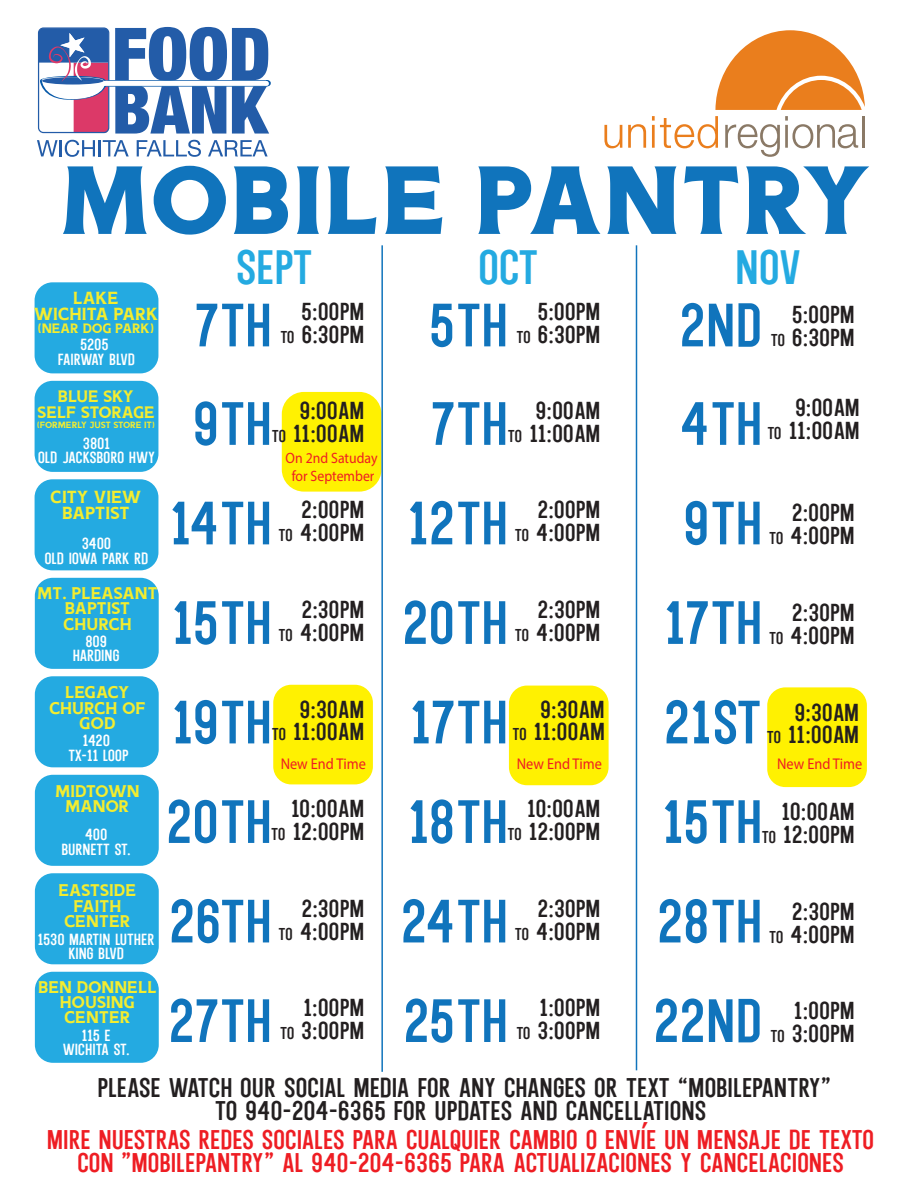
<style>
.page{position:relative;width:918px;height:1188px;background:#fff}
.page>*{position:absolute;margin:0;border:0;box-sizing:border-box;transform-origin:0 0}
.t1{font:96px "Neilvard Semibold One";letter-spacing:-.01em;color:#1074bc}
.t2{font:59.7px/99.4px "Neilvard Three";letter-spacing:-.02em;color:#1074bc}
.t3{font:48px "Neilvard Three";letter-spacing:-.02em;color:#24aae1}
.t4{font:26.85px/22.8px "Neilvard Three";letter-spacing:-.02em;color:#ee1d23;text-align:center}
.t5{font:26.85px/22.8px "Neilvard Three";letter-spacing:-.02em;color:#231f20;text-align:center}
.t6{font:24.45px/23px "Neilvard Three";letter-spacing:-.01em;color:#231f20;text-align:right}
.t7{font:17.4px/16px "Neilvard One";letter-spacing:-.02em;color:#f4ed2f;text-align:center}
.t8{font:16.8px/15.3px "Neilvard One";letter-spacing:-.01em;color:#f4ed2f;text-align:center}
.t9{font:16.5px/16px "Neilvard One";letter-spacing:-.02em;color:#f4ed2f;text-align:center}
.t10{font:16.05px/14.4px "Neilvard Three";letter-spacing:-.02em;color:#fff;text-align:center}
.t11{font:15.6px "Myriad Pro";color:#ee1d23;scale:.92 1}
.t12{font:15px/18px "Myriad Pro";color:#ee1d23;text-align:center;scale:.92 1}
.t13{font:13.5px "Neilvard One";letter-spacing:-.02em;color:#f4ed2f}
.t14{font:9px "Neilvard One";letter-spacing:-.02em;color:#f4ed2f}
.s1{font-size:17.1px}
</style>
<div class="page">
<div style="left:273px;top:685px;width:100px;height:99px;background:#fff101;border-radius:18px"></div>
<div style="left:509px;top:686px;width:100px;height:99px;background:#fff101;border-radius:18px"></div>
<div style="left:282px;top:392px;width:99px;height:100px;background:#fff101;border-radius:22px"></div>
<div style="left:767px;top:687px;width:100px;height:100px;background:#fff101;border-radius:18px"></div>
<div style="left:35px;top:479px;width:123px;height:91px;background:#24aae1;border-radius:18px"></div>
<div style="left:35px;top:381px;width:123px;height:91px;background:#24aae1;border-radius:18px"></div>
<div style="left:35px;top:873px;width:124px;height:91px;background:#24aae1;border-radius:18px"></div>
<div style="left:35px;top:775px;width:124px;height:91px;background:#24aae1;border-radius:18px"></div>
<div style="left:35px;top:972px;width:124px;height:91px;background:#24aae1;border-radius:18px"></div>
<div style="left:35px;top:578px;width:124px;height:91px;background:#24aae1;border-radius:18px"></div>
<div style="left:35px;top:676px;width:124px;height:91px;background:#24aae1;border-radius:18px"></div>
<svg style="left:37px;top:140px;width:92px;height:17px"></svg>
<svg style="left:137px;top:140px;width:64px;height:17px"></svg>
<svg style="left:208px;top:140px;width:60px;height:16px"></svg>
<svg style="left:38px;top:27px;width:233px;height:107px"></svg>
<svg style="left:715px;top:30px;width:150px;height:80px"></svg>
<svg style="left:604px;top:125px;width:18px;height:23px"></svg>
<svg style="left:628px;top:124px;width:18px;height:24px"></svg>
<svg style="left:652px;top:116px;width:66px;height:32px"></svg>
<svg style="left:725px;top:116px;width:133px;height:41px"></svg>
<hr style="left:862px;top:116px;width:3px;height:32px;background:#8a7966">
<hr style="left:381px;top:245px;width:2px;height:827px;background:#1074bc">
<hr style="left:636px;top:245px;width:1px;height:825px;background:#1074bc">
<div style="left:35px;top:282px;width:123px;height:91px;background:#24aae1;border-radius:18px"></div>
<h1 class="t1" style="left:58px;top:130px;width:817px">MOBILE PANTRY</h1>
<h3 class="t3" style="left:235px;top:236px;width:80px">SEPT</h3>
<h3 class="t3" style="left:478px;top:236px;width:63px">OCT</h3>
<h3 class="t3" style="left:735px;top:236px;width:69px">NOV</h3>
<p class="t7" style="left:33px;top:289px;width:127px">LAKE<br>WICHITA PARK</p>
<p class="t13" style="left:38px;top:318px;width:118px">(NEAR DOG PARK)</p>
<p class="t10" style="left:58px;top:337px;width:79px">5205<br>FAIRWAY BLVD</p>
<p class="t9" style="left:37px;top:388px;width:119px">BLUE SKY<br>SELF STORAGE</p>
<p class="t14" style="left:37px;top:419px;width:119px">(FORMERLY JUST STORE IT)</p>
<p class="t10" style="left:38px;top:435px;width:119px">3801<br>OLD JACKSBORO HWY</p>
<p class="t7" style="left:50px;top:489px;width:93px">CITY VIEW<br>BAPTIST</p>
<p class="t10" style="left:44px;top:536px;width:106px">3400<br>OLD IOWA PARK RD</p>
<p class="t8" style="left:37px;top:585px;width:122px">MT. PLEASANT<br>BAPTIST<br>CHURCH</p>
<p class="t10" style="left:73px;top:634px;width:49px">809<br>HARDING</p>
<p class="t8" style="left:49px;top:685px;width:99px">LEGACY<br>CHURCH OF<br>GOD</p>
<p class="t10" style="left:68px;top:733px;width:62px">1420<br>TX-11 LOOP</p>
<p class="t8" style="left:55px;top:783px;width:86px">MIDTOWN<br>MANOR</p>
<p class="t10" style="left:61px;top:827px;width:71px">400<br>BURNETT ST.</p>
<h2 class="t2" style="left:194px;top:273px;width:80px">7TH</h2>
<p class="t6" style="left:280px;top:299px;width:86px">5:00PM<br><span class="s1">TO</span> 6:30PM</p>
<h2 class="t2" style="left:429px;top:273px;width:81px">5TH</h2>
<p class="t6" style="left:516px;top:299px;width:86px">5:00PM<br><span class="s1">TO</span> 6:30PM</p>
<h2 class="t2" style="left:679px;top:273px;width:85px">2ND</h2>
<p class="t6" style="left:771px;top:302px;width:86px">5:00PM<br><span class="s1">TO</span> 6:30PM</p>
<h2 class="t2" style="left:192px;top:372px;width:81px">9TH</h2>
<p class="t6" style="left:271px;top:398px;width:94px">9:00AM<br><span class="s1">TO</span> 11:00AM</p>
<p class="t12" style="left:286px;top:449px;width:101px">On 2nd Satuday for September</p>
<h2 class="t2" style="left:169px;top:471px;width:104px">14TH</h2>
<p class="t6" style="left:278px;top:497px;width:87px">2:00PM<br><span class="s1">TO</span> 4:00PM</p>
<h2 class="t2" style="left:171px;top:571px;width:102px">15TH</h2>
<p class="t6" style="left:278px;top:597px;width:87px">2:30PM<br><span class="s1">TO</span> 4:00PM</p>
<h2 class="t2" style="left:171px;top:670px;width:102px">19TH</h2>
<p class="t6" style="left:271px;top:697px;width:94px">9:30AM<br><span class="s1">TO</span> 11:00AM</p>
<p class="t6" style="left:508px;top:398px;width:94px">9:00AM<br><span class="s1">TO</span> 11:00AM</p>
<h2 class="t2" style="left:430px;top:372px;width:80px">7TH</h2>
<h2 class="t2" style="left:407px;top:471px;width:103px">12TH</h2>
<p class="t6" style="left:514px;top:497px;width:87px">2:00PM<br><span class="s1">TO</span> 4:00PM</p>
<p class="t6" style="left:514px;top:597px;width:87px">2:30PM<br><span class="s1">TO</span> 4:00PM</p>
<h2 class="t2" style="left:402px;top:571px;width:108px">20TH<br>17TH</h2>
<p class="t6" style="left:512px;top:697px;width:94px">9:30AM<br><span class="s1">TO</span> 11:00AM</p>
<p class="t11" style="left:281px;top:754px;width:94px">New End Time</p>
<p class="t11" style="left:517px;top:754px;width:94px">New End Time</p>
<h2 class="t2" style="left:166px;top:770px;width:108px">20TH</h2>
<p class="t6" style="left:271px;top:796px;width:95px">10:00AM<br><span class="s1">TO</span> 12:00PM</p>
<h2 class="t2" style="left:407px;top:770px;width:102px">18TH</h2>
<p class="t6" style="left:507px;top:796px;width:95px">10:00AM<br><span class="s1">TO</span> 12:00PM</p>
<h2 class="t2" style="left:679px;top:372px;width:85px">4TH</h2>
<p class="t6" style="left:767px;top:395px;width:94px">9:00AM<br><span class="s1">TO</span> 11:00AM</p>
<h2 class="t2" style="left:683px;top:471px;width:81px">9TH</h2>
<p class="t6" style="left:769px;top:500px;width:87px">2:00PM<br><span class="s1">TO</span> 4:00PM</p>
<h2 class="t2" style="left:664px;top:571px;width:101px">17TH<br>21ST</h2>
<p class="t6" style="left:769px;top:600px;width:87px">2:30PM<br><span class="s1">TO</span> 4:00PM</p>
<p class="t6" style="left:766px;top:700px;width:94px">9:30AM<br><span class="s1">TO</span> 11:00AM</p>
<p class="t11" style="left:777px;top:754px;width:94px">New End Time</p>
<h2 class="t2" style="left:662px;top:770px;width:102px">15TH</h2>
<p class="t6" style="left:761px;top:799px;width:95px">10:00AM<br><span class="s1">TO</span> 12:00PM</p>
<p class="t8" style="left:59px;top:883px;width:79px">EASTSIDE<br>FAITH<br>CENTER</p>
<p class="t10" style="left:37px;top:932px;width:119px">1530 MARTIN LUTHER<br>KING BLVD</p>
<h2 class="t2" style="left:169px;top:869px;width:105px">26TH</h2>
<p class="t6" style="left:278px;top:896px;width:87px">2:30PM<br><span class="s1">TO</span> 4:00PM</p>
<h2 class="t2" style="left:400px;top:869px;width:109px">24TH</h2>
<p class="t6" style="left:514px;top:896px;width:87px">2:30PM<br><span class="s1">TO</span> 4:00PM</p>
<h2 class="t2" style="left:657px;top:869px;width:107px">28TH</h2>
<p class="t6" style="left:769px;top:899px;width:87px">2:30PM<br><span class="s1">TO</span> 4:00PM</p>
<p class="t8" style="left:38px;top:979px;width:120px">BEN DONNELL<br>HOUSING<br>CENTER</p>
<p class="t10" style="left:62px;top:1027px;width:69px">115 E<br>WICHITA ST.</p>
<h2 class="t2" style="left:653px;top:969px;width:111px">22ND</h2>
<p class="t6" style="left:770px;top:998px;width:86px">1:00PM<br><span class="s1">TO</span> 3:00PM</p>
<p class="t5" style="left:97px;top:1075px;width:735px">PLEASE WATCH OUR SOCIAL MEDIA FOR ANY CHANGES OR TEXT “MOBILEPANTRY”<br>TO 940-204-6365 FOR UPDATES AND CANCELLATIONS</p>
<p class="t4" style="left:47px;top:1128px;width:829px">MIRE NUESTRAS REDES SOCIALES PARA CUALQUIER CAMBIO O ENVÍE UN MENSAJE DE TEXTO<br>CON "MOBILEPANTRY" AL 940-204-6365 PARA ACTUALIZACIONES Y CANCELACIONES</p>
<h2 class="t2" style="left:168px;top:969px;width:105px">27TH</h2>
<p class="t6" style="left:280px;top:995px;width:86px">1:00PM<br><span class="s1">TO</span> 3:00PM</p>
<h2 class="t2" style="left:403px;top:969px;width:107px">25TH</h2>
<p class="t6" style="left:516px;top:995px;width:86px">1:00PM<br><span class="s1">TO</span> 3:00PM</p>
</div>
